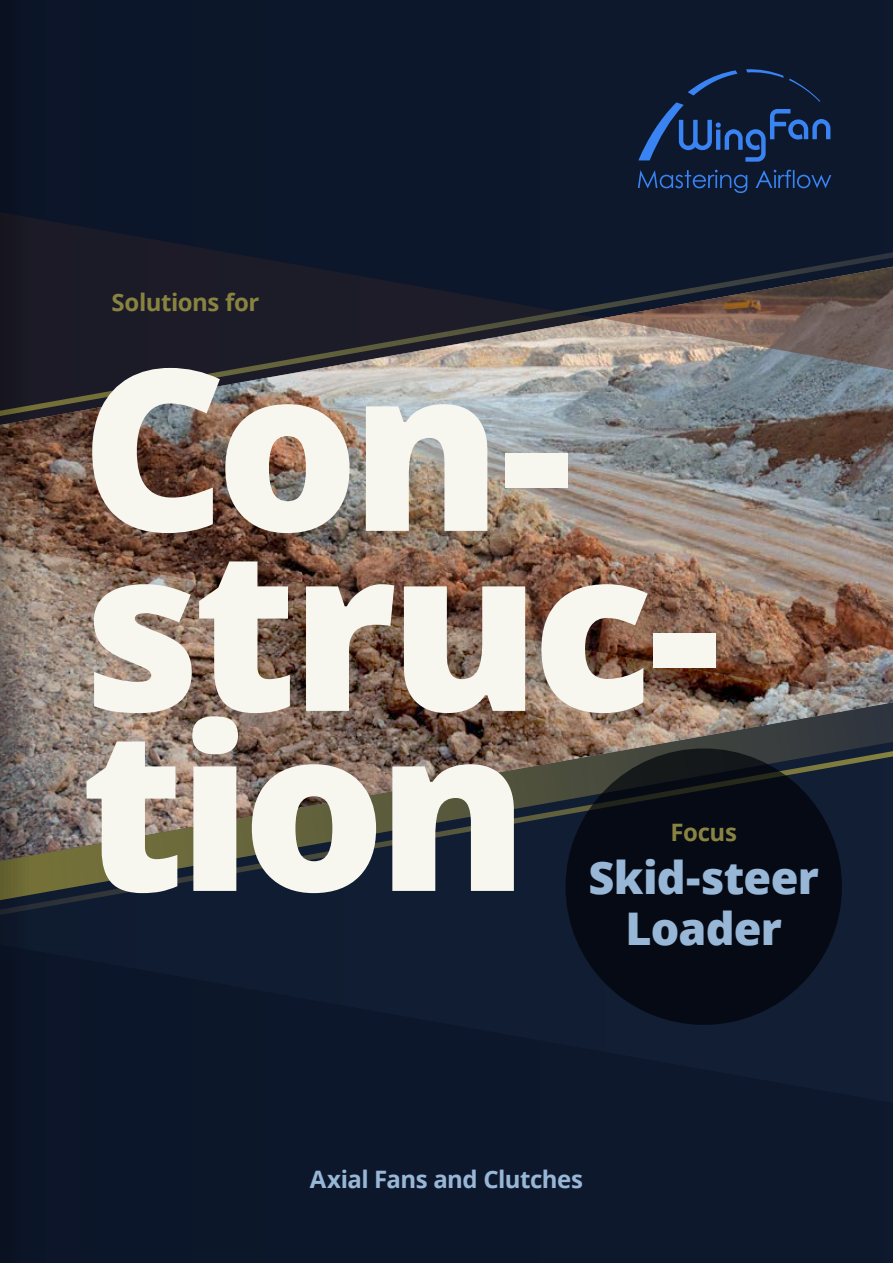
<style>
.page{position:relative;width:893px;height:1263px;background:#fff}
.page>*{position:absolute;margin:0;border:0;box-sizing:border-box;transform-origin:0 0}
.h0_light{font:800 225px/180px "Open Sans";letter-spacing:-.035em;color:#f7f7ef}
.h4_light{font:800 45px "Open Sans";letter-spacing:-.015em;color:#98b7d6}
.h4_light-2{font:700 24px "Open Sans";letter-spacing:-.02em;color:#98b7d6}
.h4_gold{font:700 24px "Open Sans";letter-spacing:-.02em;color:#888340}
</style>
<div class="page">
<img style="left:0;top:0;width:893px;height:1263px">
<svg style="left:638px;top:69px;width:192px;height:93px;background:#13284b"></svg>
<svg style="left:638px;top:170px;width:193px;height:23px;background:#152c52"></svg>
<div style="left:566px;top:748px;width:276px;height:277px;background:linear-gradient(to bottom,#0d1117,#010714);border-radius:50%"></div>
<p class="h4_gold" style="left:112px;top:285px;width:149px">Solutions for</p>
<p class="h0_light" style="left:81px;top:347px;width:641px">Con&shy;struc&shy;tion</p>
<p class="h4_gold" style="left:671px;top:815px;width:68px">Focus</p>
<p class="h4_light" style="left:589px;top:843px;width:232px">Skid-steer</p>
<p class="h4_light" style="left:625px;top:894px;width:158px">Loader</p>
<p class="h4_light-2" style="left:310px;top:1162px;width:275px">Axial Fans and Clutches</p>
</div>
